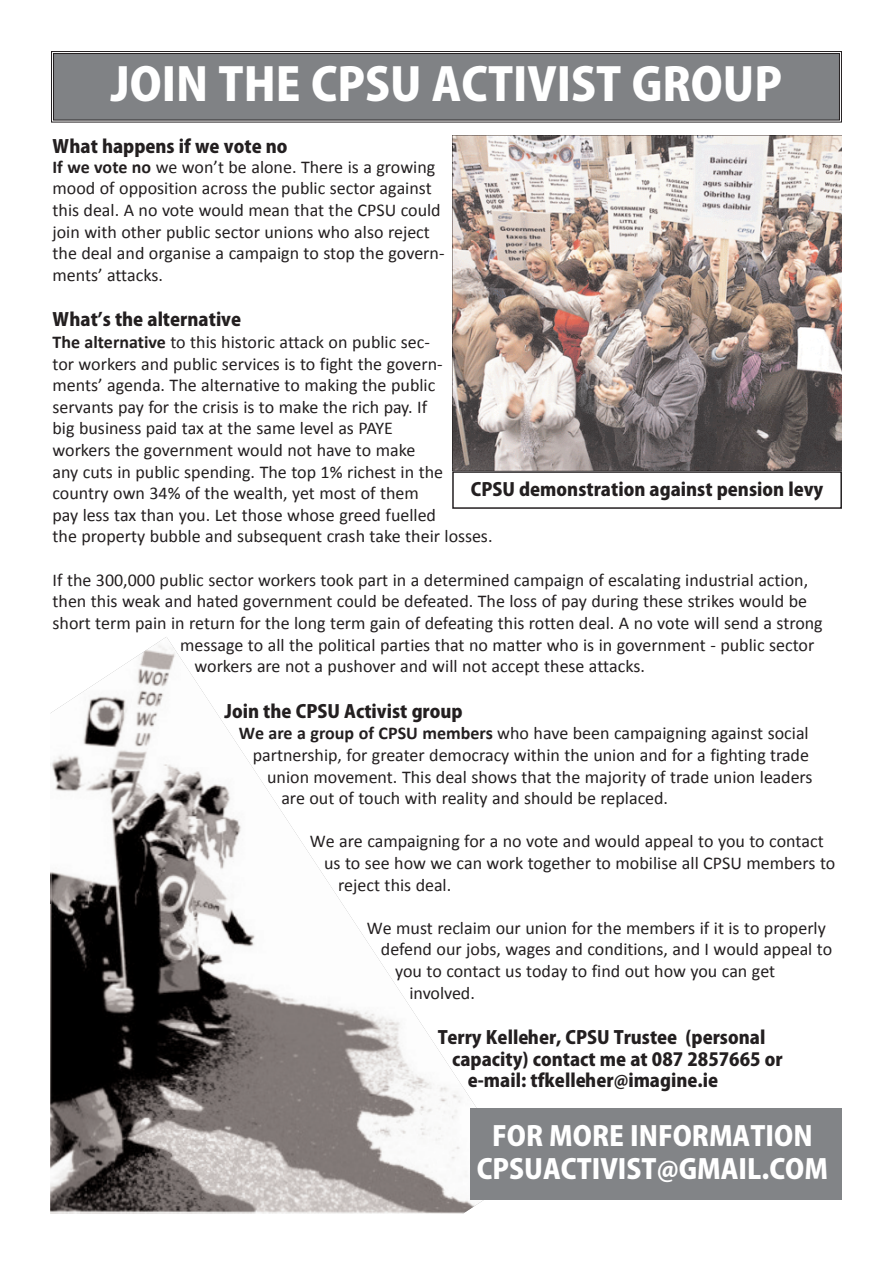
<style>
.page{position:relative;width:893px;height:1263px;background:#fff}
.page>*{position:absolute;margin:0;border:0;box-sizing:border-box;transform-origin:0 0}
.t1{font:800 45px "Koz Go Pro";color:#fff}
.t2{font:800 27px/32.4px "Koz Go Pro";color:#fff;text-align:center}
.t3{font:18px/21.6px "Calibri";color:#231f20}
.t4{font:800 18px "Koz Go Pro";color:#231f20}
.s1{font-weight:700}
</style>
<div class="page">
<img style="left:50px;top:637px;width:471px;height:576px">
<div style="left:54px;top:54px;width:785px;height:66px;background:#808285"></div>
<div style="left:51px;top:51px;width:791px;height:72px;border:1px solid #231f20"></div>
<div style="left:53px;top:53px;width:787px;height:68px;border:1px solid #231f20"></div>
<div style="left:470px;top:1109px;width:372px;height:91px;background:#828487"></div>
<img style="left:452px;top:135px;width:390px;height:336px">
<svg style="left:500px;top:1212px;width:14px;height:1px"></svg>
<div style="left:452px;top:471px;width:390px;height:38px;border:2px solid #231f20"></div>
<h1 class="t1" style="left:111px;top:55px;width:672px">JOIN THE CPSU ACTIVIST GROUP</h1>
<p class="t4" style="left:53px;top:135px;width:237px">What happens if we vote no</p>
<p class="t3" style="left:53px;top:157px;width:393px"><span class="s1">If we vote no</span> we won’t be alone. There is a growing mood of opposition across the public sector against this deal. A no vote would mean that the CPSU could join with other public sector unions who also reject the deal and organise a campaign to stop the govern&shy;ments’ attacks.</p>
<p class="t4" style="left:53px;top:308px;width:190px">What’s the alternative</p>
<p class="t3" style="left:53px;top:333px;width:441px"><span class="s1">The alternative</span> to this historic attack on public sec-<br>tor workers and public services is to fight the govern&shy;ments’ agenda. The alternative to making the public servants pay for the crisis is to make the rich pay. If<br>big business paid tax at the same level as PAYE<br>workers the government would not have to make<br>any cuts in public spending. The top 1% richest in the country own 34% of the wealth, yet most of them<br>pay less tax than you. Let those whose greed fuelled<br>the property bubble and subsequent crash take their losses.</p>
<p class="t3" style="left:53px;top:570px;width:757px">If the 300,000 public sector workers took part in a determined campaign of escalating industrial action,</p>
<p class="t3" style="left:53px;top:592px;width:756px">then this weak and hated government could be defeated. The loss of pay during these strikes would be</p>
<p class="t3" style="left:53px;top:614px;width:772px">short term pain in return for the long term gain of defeating this rotten deal. A no vote will send a strong</p>
<p class="t3" style="left:180px;top:635px;width:636px">message to all the political parties that no matter who is in government - public sector</p>
<p class="t3" style="left:194px;top:657px;width:452px">workers are not a pushover and will not accept these attacks.</p>
<p class="t4" style="left:224px;top:699px;width:240px">Join the CPSU Activist group</p>
<p class="t3" style="left:239px;top:724px;width:572px"><span class="s1">We are a group of CPSU members</span> who have been campaigning against social</p>
<p class="t3" style="left:253px;top:746px;width:558px">partnership, for greater democracy within the union and for a fighting trade</p>
<p class="t3" style="left:267px;top:767px;width:547px">union movement. This deal shows that the majority of trade union leaders</p>
<p class="t3" style="left:281px;top:789px;width:388px">are out of touch with reality and should be replaced.</p>
<p class="t3" style="left:310px;top:832px;width:515px">We are campaigning for a no vote and would appeal to you to contact</p>
<p class="t3" style="left:324px;top:854px;width:513px">us to see how we can work together to mobilise all CPSU members to</p>
<p class="t3" style="left:338px;top:875px;width:115px">reject this deal.</p>
<p class="t3" style="left:367px;top:918px;width:461px">We must reclaim our union for the members if it is to properly</p>
<p class="t3" style="left:381px;top:940px;width:453px">defend our jobs, wages and conditions, and I would appeal to</p>
<p class="t3" style="left:395px;top:962px;width:382px">you to contact us today to find out how you can get</p>
<p class="t3" style="left:409px;top:983px;width:67px">involved.</p>
<p class="t4" style="left:438px;top:1026px;width:329px">Terry Kelleher, CPSU Trustee (personal</p>
<p class="t4" style="left:452px;top:1047px;width:332px">capacity) contact me at 087 2857665 or</p>
<p class="t4" style="left:468px;top:1069px;width:252px">e-mail: tfkelleher@imagine.ie</p>
<p class="t4" style="left:471px;top:478px;width:354px">CPSU demonstration against pension levy</p>
<h2 class="t2" style="left:477px;top:1122px;width:353px">FOR MORE INFORMATION<br>CPSUACTIVIST@GMAIL.COM</h2>
</div>
